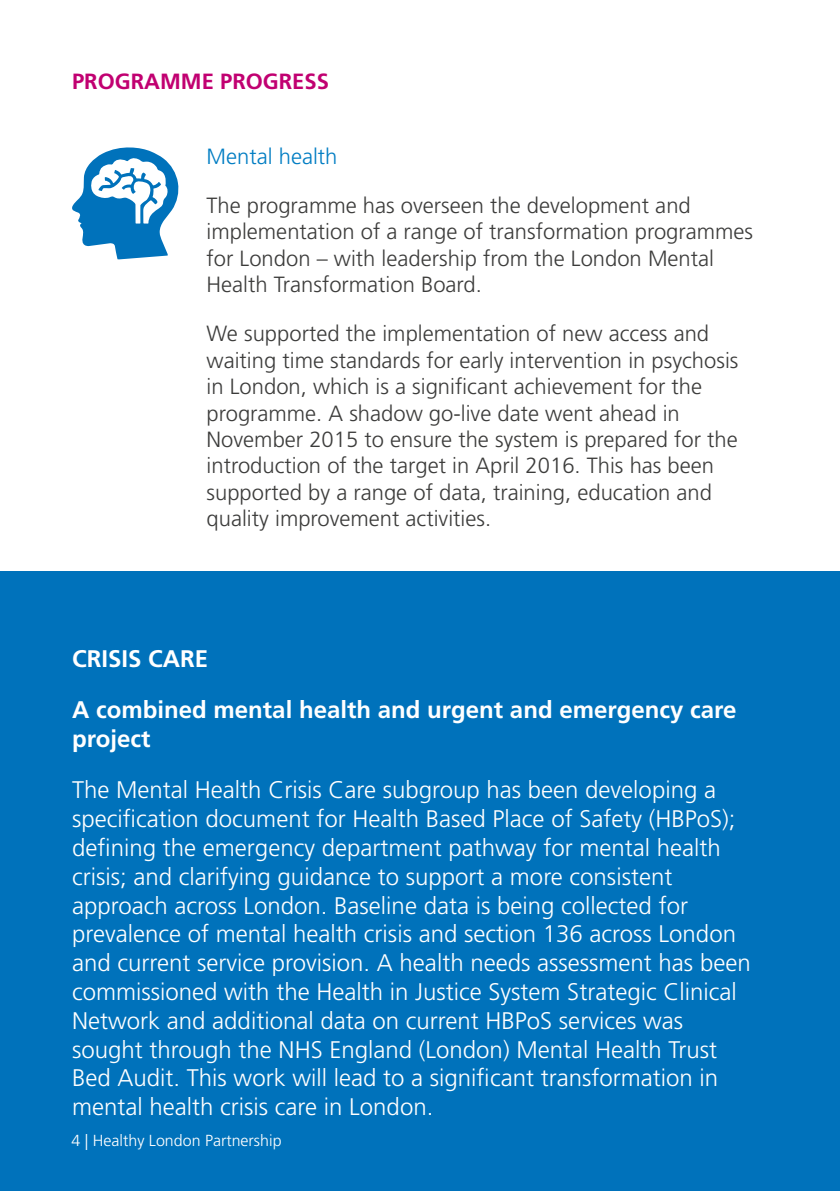
<style>
.page{position:relative;width:840px;height:1191px;background:#fff}
.page>*{position:absolute;margin:0;border:0;box-sizing:border-box;transform-origin:0 0}
.t1{font:300 24px/28.8px "Frutiger LT Std";color:#fff}
.t2{font:700 24px/51.4px "Frutiger LT Std";color:#fff}
.t3{font:300 22px/26.4px "Frutiger LT Std";color:#3c3c3b}
.t4{font:700 22px "Frutiger LT Std";color:#c10071}
.t5{font:300 22px "Frutiger LT Std";color:#007dc3}
.t6{font:300 16px "Frutiger LT Std";color:#fff}
</style>
<div class="page">
<div style="left:0;top:571px;width:839px;height:620px;background:#0072bb"></div>
<svg style="left:72px;top:147px;width:107px;height:112px"></svg>
<p class="t4" style="left:72px;top:68px;width:258px">PROGRAMME PROGRESS</p>
<p class="t5" style="left:206px;top:144px;width:132px">Mental health</p>
<p class="t3" style="left:206px;top:193px;width:547px">The programme has overseen the development and implementation of a range of transformation programmes for London – with leadership from the London Mental Health Transformation Board.</p>
<p class="t3" style="left:206px;top:321px;width:533px">We supported the implementation of new access and waiting time standards for early intervention in psychosis in London, which is a significant achievement for the programme. A shadow go-live date went ahead in November 2015 to ensure the system is prepared for the introduction of the target in April 2016. This has been supported by a range of data, training, education and quality improvement activities.</p>
<p class="t2" style="left:72px;top:632px;width:665px">CRISIS CARE<br>A combined mental health and urgent and emergency care</p>
<p class="t2" style="left:72px;top:713px;width:80px">project</p>
<p class="t1" style="left:72px;top:776px;width:679px">The Mental Health Crisis Care subgroup has been developing a specification document for Health Based Place of Safety (HBPoS); defining the emergency department pathway for mental health crisis; and clarifying guidance to support a more consistent approach across London. Baseline data is being collected for prevalence of mental health crisis and section 136 across London and current service provision. A health needs assessment has been commissioned with the Health in Justice System Strategic Clinical Network and additional data on current HBPoS services was sought through the NHS England (London) Mental Health Trust Bed Audit. This work will lead to a significant transformation in mental health crisis care in London.</p>
<p class="t6" style="left:71px;top:1131px;width:211px">4 | Healthy London Partnership</p>
</div>
